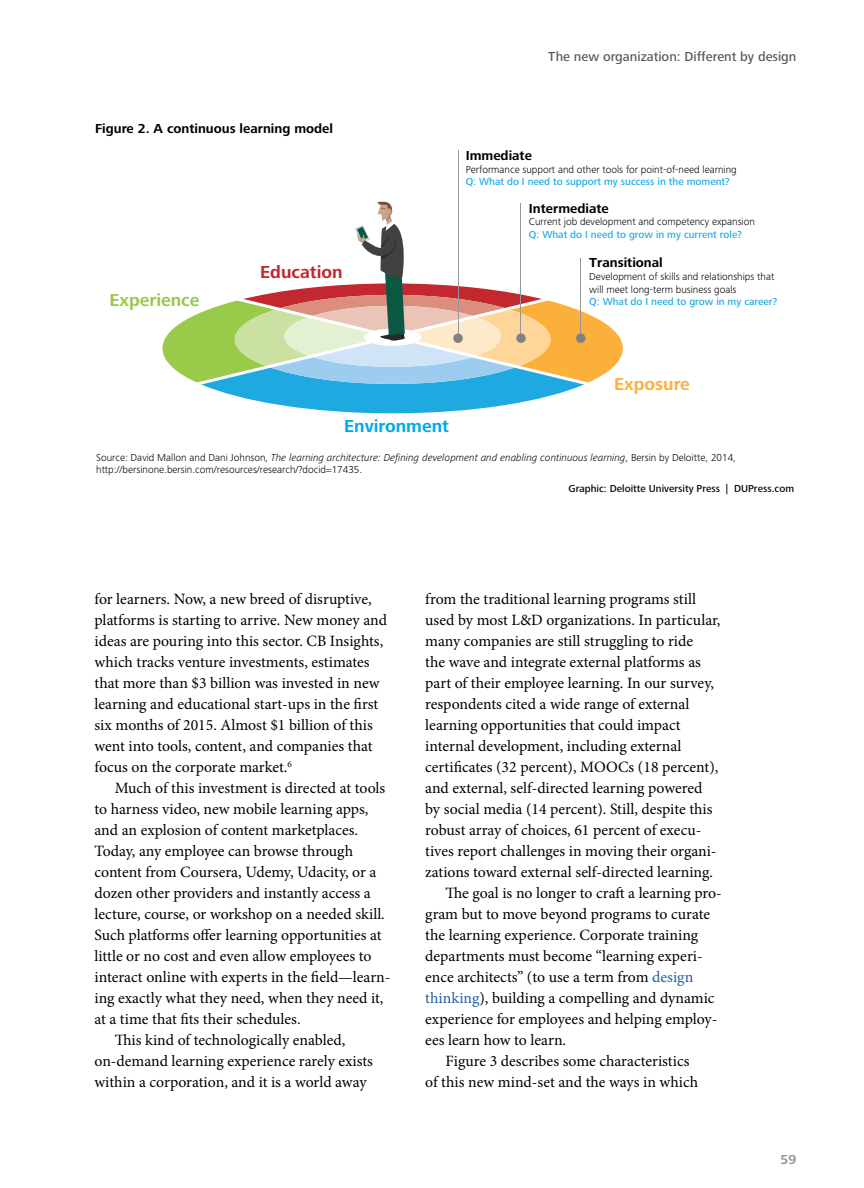
<style>
.page{position:relative;width:864px;height:1188px;background:#fff}
.page>*{position:absolute;margin:0;border:0;box-sizing:border-box;transform-origin:0 0}
.t1{font:700 18px "Frutiger Next Pro";color:#00aae7}
.t2{font:700 18px "Frutiger Next Pro";color:#99ca49}
.t3{font:700 18px "Frutiger Next Pro";color:#c2282d}
.t4{font:700 18px "Frutiger Next Pro";color:#fbb03c}
.t5{font:15.75px/21px "Minion Pro";color:#000}
.t6{font:700 13.5px "Frutiger Next Pro";color:#000}
.t7{font:500 13.5px "Frutiger Next Pro";color:#58595b}
.t8{font:700 13.5px "Frutiger Next Pro";color:#939598}
.t9{font:300 10.5px/12.6px "Frutiger Next Pro";color:#000}
.t10{font:500 10.5px "Frutiger Next Pro";color:#1fa9e1}
.t11{font:500 10.5px "Frutiger Next Pro";color:#000}
.s1{font-style:italic}
.s2{color:#215e9e}
</style>
<div class="page">
<svg style="left:162px;top:201px;width:461px;height:212px"></svg>
<hr style="left:458px;top:150px;width:1px;height:188px;background:#989797">
<div style="left:453px;top:333px;width:10px;height:10px;background:#818181;border-radius:50%"></div>
<hr style="left:521px;top:203px;width:1px;height:135px;background:#989797">
<div style="left:516px;top:333px;width:10px;height:10px;background:#818181;border-radius:50%"></div>
<hr style="left:580px;top:258px;width:1px;height:80px;background:#989797">
<div style="left:576px;top:333px;width:10px;height:10px;background:#818181;border-radius:50%"></div>
<p class="t6" style="left:95px;top:121px;width:239px">Figure 2. A continuous learning model</p>
<p class="t2" style="left:110px;top:290px;width:91px">Experience</p>
<p class="t3" style="left:260px;top:262px;width:84px">Education</p>
<p class="t7" style="left:548px;top:49px;width:250px">The new organization: Different by design</p>
<p class="t6" style="left:466px;top:148px;width:68px">Immediate</p>
<p class="t9" style="left:466px;top:163px;width:273px">Performance support and other tools for point-of-need learning</p>
<p class="t10" style="left:466px;top:176px;width:265px">Q: What do I need to support my success in the moment?</p>
<p class="t6" style="left:529px;top:200px;width:81px">Intermediate</p>
<p class="t9" style="left:529px;top:215px;width:228px">Current job development and competency expansion</p>
<p class="t10" style="left:529px;top:228px;width:214px">Q: What do I need to grow in my current role?</p>
<p class="t6" style="left:589px;top:255px;width:75px">Transitional</p>
<p class="t9" style="left:589px;top:270px;width:187px">Development of skills and relationships that will meet long-term business goals</p>
<p class="t10" style="left:589px;top:296px;width:189px">Q: What do I need to grow in my career?</p>
<p class="t1" style="left:344px;top:416px;width:106px">Environment</p>
<p class="t4" style="left:614px;top:374px;width:77px">Exposure</p>
<p class="t9" style="left:96px;top:451px;width:641px">Source: David Mallon and Dani Johnson, <span class="s1">The learning architecture: Defining development and enabling continuous learning</span>, Bersin by Deloitte, 2014, http://bersinone.bersin.com/resources/research/?docid=17435.</p>
<p class="t11" style="left:569px;top:483px;width:227px">Graphic: Deloitte University Press | DUPress.com</p>
<p class="t5" style="left:94px;top:589px;width:294px">for learners. Now, a new breed of disruptive, platforms is starting to arrive. New money and ideas are pouring into this sector. CB Insights, which tracks venture investments, estimates that more than $3 billion was invested in new learning and educational start-ups in the first six months of 2015. Almost $1 billion of this went into tools, content, and companies that focus on the corporate market.<sup>6</sup></p>
<p class="t5" style="left:115px;top:778px;width:272px">Much of this investment is directed at tools</p>
<p class="t5" style="left:94px;top:799px;width:276px">to harness video, new mobile learning apps,</p>
<p class="t5" style="left:94px;top:820px;width:265px">and an explosion of content marketplaces.</p>
<p class="t5" style="left:94px;top:841px;width:260px">Today, any employee can browse through</p>
<p class="t5" style="left:94px;top:862px;width:283px">content from Coursera, Udemy, Udacity, or a</p>
<p class="t5" style="left:94px;top:883px;width:278px">dozen other providers and instantly access a</p>
<p class="t5" style="left:94px;top:904px;width:292px">lecture, course, or workshop on a needed skill.</p>
<p class="t5" style="left:94px;top:925px;width:289px">Such platforms offer learning opportunities at</p>
<p class="t5" style="left:94px;top:946px;width:279px">little or no cost and even allow employees to</p>
<p class="t5" style="left:94px;top:967px;width:298px">interact online with experts in the field—learn-</p>
<p class="t5" style="left:94px;top:988px;width:291px">ing exactly what they need, when they need it,</p>
<p class="t5" style="left:94px;top:1009px;width:208px">at a time that fits their schedules.</p>
<p class="t5" style="left:115px;top:1030px;width:232px">This kind of technologically enabled,</p>
<p class="t5" style="left:94px;top:1051px;width:280px">on-demand learning experience rarely exists</p>
<p class="t5" style="left:94px;top:1072px;width:274px">within a corporation, and it is a world away</p>
<p class="t5" style="left:425px;top:589px;width:272px">from the traditional learning programs still</p>
<p class="t5" style="left:425px;top:610px;width:297px">used by most L&amp;D organizations. In particular,</p>
<p class="t5" style="left:425px;top:631px;width:269px">many companies are still struggling to ride</p>
<p class="t5" style="left:425px;top:651px;width:277px">the wave and integrate external platforms as</p>
<p class="t5" style="left:425px;top:672px;width:290px">part of their employee learning. In our survey,</p>
<p class="t5" style="left:425px;top:693px;width:266px">respondents cited a wide range of external</p>
<p class="t5" style="left:425px;top:714px;width:257px">learning opportunities that could impact</p>
<p class="t5" style="left:425px;top:735px;width:258px">internal development, including external</p>
<p class="t5" style="left:425px;top:756px;width:295px">certificates (32 percent), MOOCs (18 percent),</p>
<p class="t5" style="left:425px;top:777px;width:279px">and external, self-directed learning powered</p>
<p class="t5" style="left:425px;top:798px;width:289px">by social media (14 percent). Still, despite this</p>
<p class="t5" style="left:425px;top:819px;width:278px">robust array of choices, 61 percent of execu-</p>
<p class="t5" style="left:425px;top:840px;width:293px">tives report challenges in moving their organi-</p>
<p class="t5" style="left:425px;top:861px;width:289px">zations toward external self-directed learning.</p>
<p class="t5" style="left:446px;top:882px;width:278px">The goal is no longer to craft a learning pro-</p>
<p class="t5" style="left:425px;top:903px;width:286px">gram but to move beyond programs to curate</p>
<p class="t5" style="left:425px;top:924px;width:274px">the learning experience. Corporate training</p>
<p class="t5" style="left:425px;top:945px;width:279px">departments must become “learning experi-</p>
<p class="t5" style="left:425px;top:966px;width:270px">ence architects” (to use a term from <span class="s2">design</span></p>
<p class="t5" style="left:425px;top:987px;width:291px"><span class="s2">thinking</span>), building a compelling and dynamic</p>
<p class="t5" style="left:425px;top:1008px;width:294px">experience for employees and helping employ-</p>
<p class="t5" style="left:425px;top:1029px;width:142px">ees learn how to learn.</p>
<p class="t5" style="left:446px;top:1050px;width:246px">Figure 3 describes some characteristics</p>
<p class="t5" style="left:425px;top:1071px;width:274px">of this new mind-set and the ways in which</p>
<p class="t8" style="left:781px;top:1152px;width:17px">59</p>
</div>
